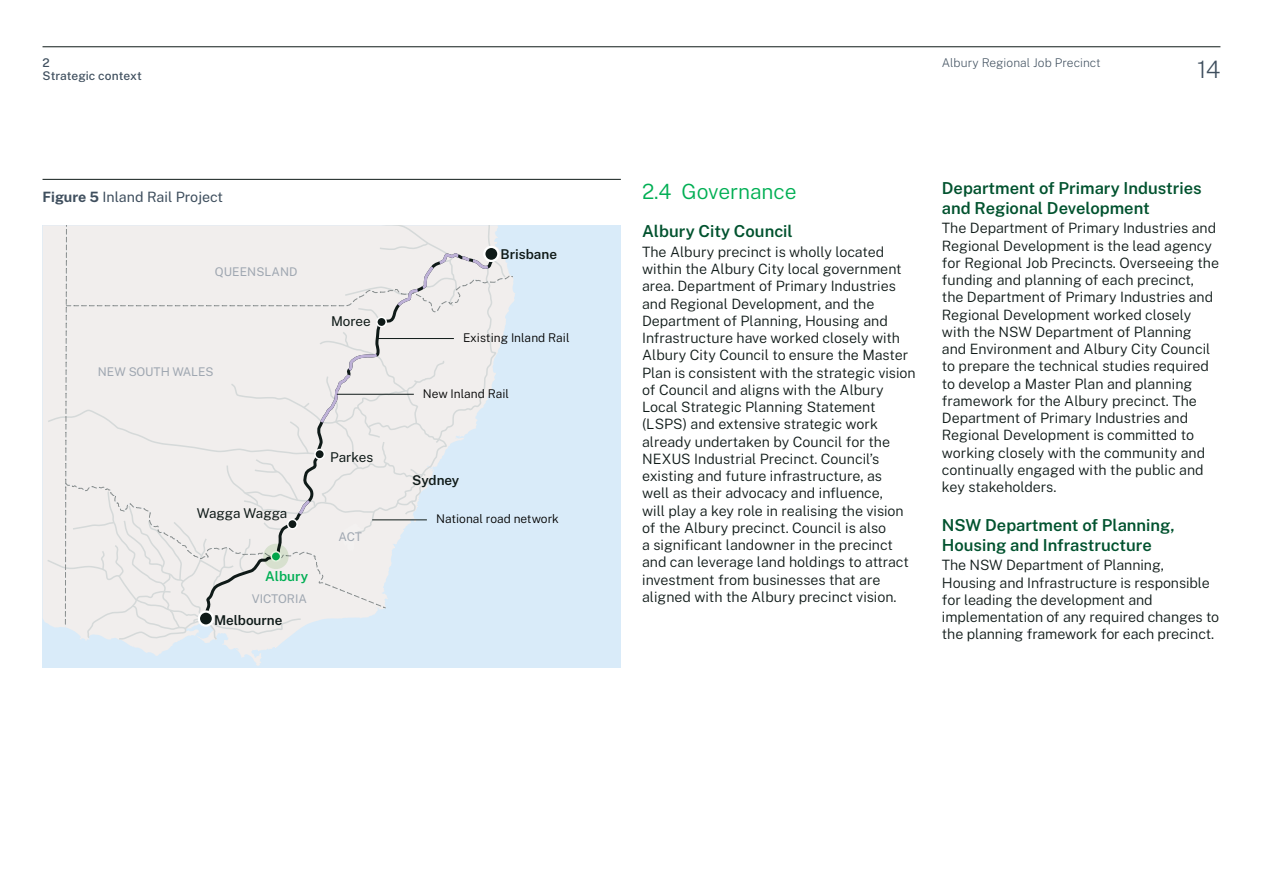
<style>
.page{position:relative;width:1263px;height:893px;background:#fff}
.page>*{position:absolute;margin:0;border:0;box-sizing:border-box;transform-origin:0 0}
.t1{font:200 24px "Public Sans";color:#3f4f5e}
.Heading_2__H2{font:300 21px "Public Sans";letter-spacing:-.005em;color:#00af54}
.Heading_3__H3{font:600 16.5px/19.8px "Public Sans";color:#00522e}
.Body{font:300 14.25px/17.2px "Public Sans";color:#0f1a18}
.Figure{font:14.25px "Public Sans";color:#3f4f5e}
.t2{font:600 13.5px "Public Sans";color:#0f1a18}
.t3{font:13.5px "Public Sans";letter-spacing:-.005em;color:#0f1a18}
.t4{font:600 13.5px "Public Sans";color:#00af54}
.t5{font:300 12px "Public Sans";color:#000}
.t6{font:12px "Public Sans";color:#9fa7b1}
.t7{font:200 12px "Public Sans";letter-spacing:.005em;color:#3f4f5e}
.t8{font:500 12px "Public Sans";color:#3f4f5e}
.s1{font-weight:700}
</style>
<div class="page">
<div style="left:43px;top:225px;width:578px;height:443px;background:#d9ebf9"></div>
<svg style="left:43px;top:225px;width:470px;height:425px"></svg>
<svg style="left:484px;top:247px;width:14px;height:14px"></svg>
<div style="left:483px;top:246px;width:16px;height:16px;border:2px solid #fff;border-radius:50%"></div>
<div style="left:377px;top:317px;width:9px;height:10px;background:#0f1a18;border-radius:50%"></div>
<div style="left:376px;top:317px;width:11px;height:10px;border:2px solid #fff;border-radius:50%"></div>
<div style="left:315px;top:450px;width:9px;height:9px;background:#0f1a18;border-radius:50%"></div>
<div style="left:314px;top:449px;width:11px;height:11px;border:2px solid #fff;border-radius:50%"></div>
<div style="left:288px;top:519px;width:9px;height:10px;background:#0f1a18;border-radius:50%"></div>
<div style="left:287px;top:519px;width:11px;height:11px;border:2px solid #fff;border-radius:50%"></div>
<svg style="left:263px;top:544px;width:26px;height:25px"></svg>
<svg style="left:199px;top:612px;width:14px;height:14px"></svg>
<div style="left:198px;top:610px;width:16px;height:17px;border:2px solid #fff;border-radius:50%"></div>
<hr style="left:377px;top:338px;width:77px;height:1px;background:#0f1a18">
<hr style="left:337px;top:394px;width:77px;height:1px;background:#0f1a18">
<hr style="left:372px;top:520px;width:55px;height:1px;background:#0f1a18">
<hr style="left:43px;top:179px;width:578px;height:1px;background:#0f1a18">
<hr style="left:43px;top:46px;width:1177px;height:1px;background:#0f1a18">
<p class="t8" style="left:43px;top:54px;width:9px">2</p>
<p class="t7" style="left:942px;top:54px;width:160px">Albury Regional Job Precinct</p>
<p class="t8" style="left:43px;top:67px;width:101px">Strategic context</p>
<h1 class="t1" style="left:1197px;top:53px;width:25px">14</h1>
<p class="Figure" style="left:43px;top:187px;width:182px"><span class="s1">Figure 5</span> Inland Rail Project</p>
<p class="t6" style="left:215px;top:263px;width:84px">QUEENSLAND</p>
<p class="t6" style="left:98px;top:363px;width:117px">NEW SOUTH WALES</p>
<p class="t3" style="left:331px;top:311px;width:41px">Moree</p>
<p class="t3" style="left:197px;top:503px;width:92px">Wagga Wagga</p>
<p class="t4" style="left:265px;top:566px;width:44px">Albury</p>
<p class="t6" style="left:252px;top:590px;width:57px">VICTORIA</p>
<p class="t2" style="left:214px;top:611px;width:70px">Melbourne</p>
<p class="t3" style="left:330px;top:447px;width:45px">Parkes</p>
<p class="t6" style="left:339px;top:528px;width:25px">ACT</p>
<p class="t2" style="left:501px;top:245px;width:58px">Brisbane</p>
<p class="t5" style="left:463px;top:329px;width:108px">Existing Inland Rail</p>
<p class="t5" style="left:423px;top:385px;width:88px">New Inland Rail</p>
<p class="t2" style="left:412px;top:470px;width:49px">Sydney</p>
<p class="t5" style="left:436px;top:510px;width:124px">National road network</p>
<h2 class="Heading_2__H2" style="left:642px;top:176px;width:156px">2.4 Governance</h2>
<h3 class="Heading_3__H3" style="left:642px;top:221px;width:152px">Albury City Council</h3>
<p class="Body" style="left:642px;top:242px;width:275px">The Albury precinct is wholly located within the Albury City local government area. Department of Primary Industries and Regional Development, and the Department of Planning, Housing and Infrastructure have worked closely with Albury City Council to ensure the Master Plan is consistent with the strategic vision of Council and aligns with the Albury Local Strategic Planning Statement (LSPS) and extensive strategic work already undertaken by Council for the NEXUS Industrial Precinct. Council’s existing and future infrastructure, as<br>well as their advocacy and influence,<br>will play a key role in realising the vision of the Albury precinct. Council is also<br>a significant landowner in the precinct and can leverage land holdings to attract investment from businesses that are aligned with the Albury precinct vision.</p>
<h3 class="Heading_3__H3" style="left:942px;top:177px;width:261px">Department of Primary Industries and Regional Development</h3>
<p class="Body" style="left:942px;top:219px;width:279px">The Department of Primary Industries and Regional Development is the lead agency for Regional Job Precincts. Overseeing the funding and planning of each precinct, the Department of Primary Industries and Regional Development worked closely with the NSW Department of Planning and Environment and Albury City Council to prepare the technical studies required to develop a Master Plan and planning framework for the Albury precinct. The Department of Primary Industries and Regional Development is committed to working closely with the community and continually engaged with the public and key stakeholders.</p>
<h3 class="Heading_3__H3" style="left:942px;top:514px;width:234px">NSW Department of Planning,<br>Housing and Infrastructure</h3>
<p class="Body" style="left:942px;top:556px;width:279px">The NSW Department of Planning, Housing and Infrastructure is responsible for leading the development and implementation of any required changes to the planning framework for each precinct.</p>
</div>
